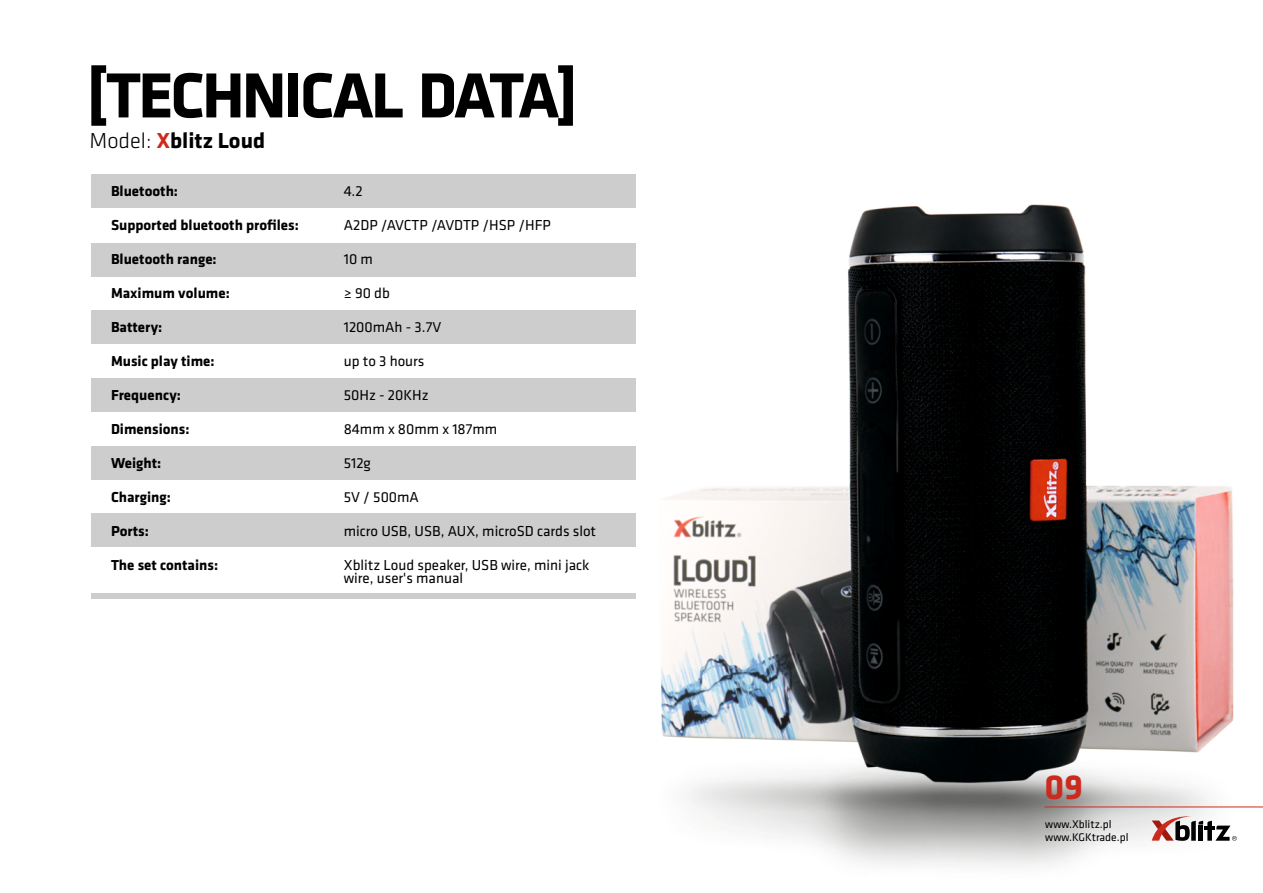
<style>
.page{position:relative;width:1263px;height:893px;background:#fff}
.page>*{position:absolute;margin:0;border:0;box-sizing:border-box;transform-origin:0 0}
.t1{font:700 66px "Klavika";letter-spacing:-.04em;color:#000}
.t2{font:700 36px "Klavika";color:#cb2a1e}
.t3{font:700 22.5px "Klavika";color:#000}
.t4{font:15px/13.5px "Klavika";color:#000}
.t5{font:700 15px "Klavika";color:#000}
.t6{font:11.55px/12.9px "Klavika";color:#000}
.s1{font-weight:300}
.s2{color:#ce291c}
</style>
<div class="page">
<img style="left:91px;top:174px;width:1172px;height:694px">
<div style="left:91px;top:243px;width:544px;height:34px;background:#cdcdce"></div>
<div style="left:91px;top:174px;width:544px;height:34px;background:#cdcdce"></div>
<div style="left:91px;top:310px;width:544px;height:34px;background:#cdcdce"></div>
<div style="left:91px;top:446px;width:544px;height:34px;background:#cdcdce"></div>
<div style="left:91px;top:378px;width:544px;height:33px;background:#cdcdce"></div>
<div style="left:91px;top:513px;width:544px;height:34px;background:#cdcdce"></div>
<hr style="left:1044px;top:806px;width:219px;height:1px;background:#cb2a1e">
<svg style="left:1152px;top:815px;width:85px;height:26px"></svg>
<div style="left:91px;top:593px;width:544px;height:5px;background:#cdcdce"></div>
<h1 class="t1" style="left:86px;top:68px;width:493px">[TECHNICAL DATA]</h1>
<h3 class="t3" style="left:89px;top:131px;width:177px"><span class="s1">Model:</span> <span class="s2">X</span>blitz Loud</h3>
<p class="t5" style="left:111px;top:185px;width:69px">Bluetooth:</p>
<p class="t5" style="left:111px;top:219px;width:189px">Supported bluetooth profiles:</p>
<p class="t5" style="left:111px;top:253px;width:107px">Bluetooth range:</p>
<p class="t5" style="left:111px;top:287px;width:120px">Maximum volume:</p>
<p class="t5" style="left:111px;top:321px;width:53px">Battery:</p>
<p class="t5" style="left:111px;top:355px;width:105px">Music play time:</p>
<p class="t5" style="left:111px;top:389px;width:72px">Frequency:</p>
<p class="t5" style="left:111px;top:422px;width:80px">Dimensions:</p>
<p class="t5" style="left:111px;top:456px;width:52px">Weight:</p>
<p class="t5" style="left:111px;top:490px;width:61px">Charging:</p>
<p class="t5" style="left:111px;top:524px;width:39px">Ports:</p>
<p class="t5" style="left:111px;top:558px;width:109px">The set contains:</p>
<p class="t4" style="left:344px;top:186px;width:20px">4.2</p>
<p class="t4" style="left:344px;top:220px;width:209px">A2DP /AVCTP /AVDTP /HSP /HFP</p>
<p class="t4" style="left:344px;top:254px;width:31px">10 m</p>
<p class="t4" style="left:344px;top:287px;width:48px">≥ 90 db</p>
<p class="t4" style="left:344px;top:321px;width:99px">1200mAh - 3.7V</p>
<p class="t4" style="left:344px;top:355px;width:82px">up to 3 hours</p>
<p class="t4" style="left:344px;top:389px;width:86px">50Hz - 20KHz</p>
<p class="t4" style="left:344px;top:423px;width:155px">84mm x 80mm x 187mm</p>
<p class="t4" style="left:344px;top:457px;width:29px">512g</p>
<p class="t4" style="left:344px;top:491px;width:77px">5V / 500mA</p>
<p class="t4" style="left:344px;top:525px;width:254px">micro USB, USB, AUX, microSD cards slot</p>
<p class="t4" style="left:344px;top:559px;width:247px">Xblitz Loud speaker, USB wire, mini jack wire, user's manual</p>
<h2 class="t2" style="left:1044px;top:772px;width:40px">09</h2>
<p class="t6" style="left:1045px;top:819px;width:85px">www.Xblitz.pl www.KGKtrade.pl</p>
</div>
